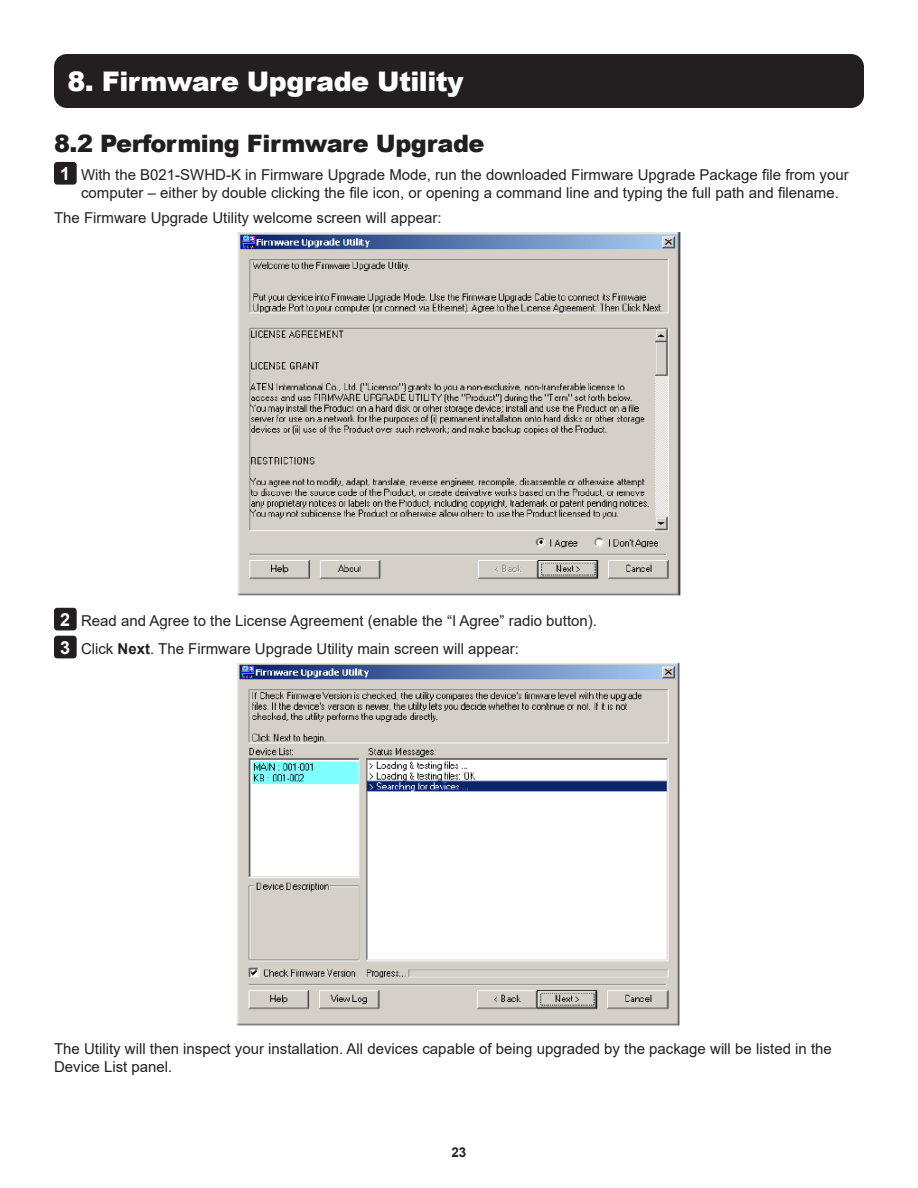
<style>
.page{position:relative;width:918px;height:1188px;background:#fff}
.page>*{position:absolute;margin:0;border:0;box-sizing:border-box;transform-origin:0 0}
.Section_Header_-_18p{font:900 27px "Arial";letter-spacing:-.02em;color:#fff}
.Subhead_-_16pt_-_Bla{font:900 24px "Arial";letter-spacing:-.02em;color:#231f20}
.Callout_Number_-_12p{font:700 18px "Arial";color:#fff}
.Callout_-_10pt_-_Reg{font:15px/18px "Arial";color:#231f20}
.Body_Copy_-_10pt_-_R{font:15px/18px "Arial";color:#231f20}
.t1{font:700 13.5px "Arial";color:#231f20}
.s1{font-weight:700}
</style>
<div class="page">
<div style="left:54px;top:54px;width:810px;height:54px;background:#231f20;border-radius:13px"></div>
<div style="left:54px;top:162px;width:23px;height:23px;background:#231f20;border-radius:3px"></div>
<img style="left:237px;top:233px;width:444px;height:363px">
<div style="left:54px;top:608px;width:23px;height:22px;background:#231f20;border-radius:3px"></div>
<div style="left:54px;top:636px;width:23px;height:22px;background:#231f20;border-radius:3px"></div>
<img style="left:236px;top:664px;width:444px;height:362px">
<p class="Section_Header_-_18p" style="left:68px;top:61px;width:398px">8. Firmware Upgrade Utility</p>
<p class="Subhead_-_16pt_-_Bla" style="left:54px;top:126px;width:432px">8.2 Performing Firmware Upgrade</p>
<p class="Callout_Number_-_12p" style="left:60px;top:161px;width:12px">1</p>
<p class="Callout_-_10pt_-_Reg" style="left:81px;top:166px;width:769px">With the B021-SWHD-K in Firmware Upgrade Mode, run the downloaded Firmware Upgrade Package file from your computer – either by double clicking the file icon, or opening a command line and typing the full path and filename.</p>
<p class="Body_Copy_-_10pt_-_R" style="left:54px;top:208px;width:389px">The Firmware Upgrade Utility welcome screen will appear:</p>
<p class="Callout_Number_-_12p" style="left:60px;top:607px;width:12px">2</p>
<p class="Callout_-_10pt_-_Reg" style="left:81px;top:612px;width:518px">Read and Agree to the License Agreement (enable the “I Agree” radio button).</p>
<p class="Callout_Number_-_12p" style="left:60px;top:635px;width:12px">3</p>
<p class="Callout_-_10pt_-_Reg" style="left:81px;top:640px;width:440px">Click <span class="s1">Next</span>. The Firmware Upgrade Utility main screen will appear:</p>
<p class="Body_Copy_-_10pt_-_R" style="left:54px;top:1039px;width:779px">The Utility will then inspect your installation. All devices capable of being upgraded by the package will be listed in the<br>Device List panel.</p>
<p class="t1" style="left:451px;top:1143px;width:17px">23</p>
</div>
